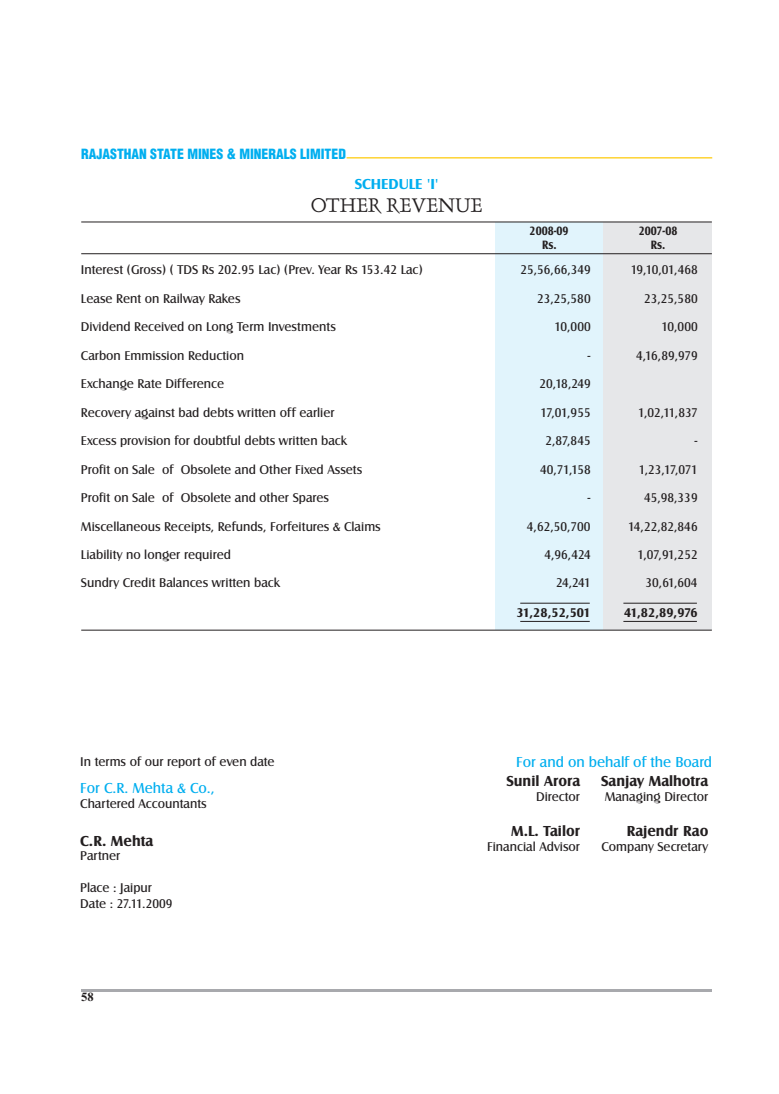
<style>
.page{position:relative;width:779px;height:1094px;background:#fff}
.page>*{position:absolute;margin:0;border:0;box-sizing:border-box;transform-origin:0 0}
.t1{font:22.5px "Dauphin Plain";color:#231f20}
.t2{font:700 15px "Castle T";color:#231f20}
.t3{font:15px "Castle T";color:#00aeef}
.t4{font:700 15px "Castle T";color:#00aeef}
.t5{font:13.75px "Switzerland Cond Black";color:#00aeef}
.t6{font:13.12px/15.6px "Castle T";color:#231f20}
.t7{font:700 13.12px "Castle T";letter-spacing:-.02em;color:#231f20}
.t8{font:700 12.5px/13.4px "Castle T";color:#231f20;text-align:center;scale:.88 1}
.t9{font:700 12.5px "Times New Roman";color:#231f20}
</style>
<div class="page">
<div style="left:495px;top:222px;width:108px;height:407px;background:#e1f4fc"></div>
<div style="left:603px;top:222px;width:108px;height:407px;background:#e6e7e9"></div>
<hr style="left:81px;top:221px;width:630px;height:1px;background:#231f20">
<hr style="left:81px;top:253px;width:630px;height:1px;background:#231f20">
<hr style="left:81px;top:629px;width:630px;height:1px;background:#231f20">
<hr style="left:520px;top:603px;width:69px;height:1px;background:#231f20">
<hr style="left:520px;top:621px;width:69px;height:1px;background:#231f20">
<hr style="left:623px;top:603px;width:73px;height:1px;background:#231f20">
<hr style="left:623px;top:621px;width:73px;height:1px;background:#231f20">
<hr style="left:81px;top:989px;width:630px;height:2px;background:#a8a9ad">
<hr style="left:346px;top:157px;width:366px;height:1px;background:#feca0a">
<p class="t5" style="left:81px;top:145px;width:266px">RAJASTHAN STATE MINES &amp; MINERALS LIMITED</p>
<p class="t4" style="left:355px;top:177px;width:85px">SCHEDULE 'I'</p>
<h1 class="t1" style="left:311px;top:195px;width:173px">OTHER REVENUE</h1>
<p class="t8" style="left:529px;top:225px;width:46px">2008-09<br>Rs.</p>
<p class="t8" style="left:638px;top:225px;width:45px">2007-08<br>Rs.</p>
<p class="t6" style="left:81px;top:262px;width:343px">Interest (Gross) ( TDS Rs 202.95 Lac) (Prev. Year Rs 153.42 Lac)</p>
<p class="t6" style="left:520px;top:262px;width:72px">25,56,66,349</p>
<p class="t6" style="left:630px;top:262px;width:68px">19,10,01,468</p>
<p class="t6" style="left:81px;top:290px;width:161px">Lease Rent on Railway Rakes</p>
<p class="t6" style="left:537px;top:290px;width:55px">23,25,580</p>
<p class="t6" style="left:644px;top:290px;width:55px">23,25,580</p>
<p class="t6" style="left:81px;top:319px;width:256px">Dividend Received on Long Term Investments</p>
<p class="t6" style="left:554px;top:319px;width:38px">10,000</p>
<p class="t6" style="left:661px;top:319px;width:38px">10,000</p>
<p class="t6" style="left:81px;top:347px;width:165px">Carbon Emmission Reduction</p>
<p class="t6" style="left:587px;top:347px;width:5px">-</p>
<p class="t6" style="left:636px;top:347px;width:63px">4,16,89,979</p>
<p class="t6" style="left:81px;top:376px;width:145px">Exchange Rate Difference</p>
<p class="t6" style="left:539px;top:376px;width:53px">20,18,249</p>
<p class="t6" style="left:81px;top:404px;width:255px">Recovery against bad debts written off earlier</p>
<p class="t6" style="left:540px;top:404px;width:52px">17,01,955</p>
<p class="t6" style="left:638px;top:404px;width:61px">1,02,11,837</p>
<p class="t6" style="left:81px;top:433px;width:268px">Excess provision for doubtful debts written back</p>
<p class="t6" style="left:545px;top:433px;width:47px">2,87,845</p>
<p class="t6" style="left:694px;top:433px;width:5px">-</p>
<p class="t6" style="left:81px;top:461px;width:283px">Profit on Sale of Obsolete and Other Fixed Assets</p>
<p class="t6" style="left:540px;top:461px;width:52px">40,71,158</p>
<p class="t6" style="left:638px;top:461px;width:60px">1,23,17,071</p>
<p class="t6" style="left:81px;top:490px;width:249px">Profit on Sale of Obsolete and other Spares</p>
<p class="t6" style="left:587px;top:490px;width:5px">-</p>
<p class="t6" style="left:644px;top:490px;width:55px">45,98,339</p>
<p class="t6" style="left:81px;top:518px;width:301px">Miscellaneous Receipts, Refunds, Forfeitures &amp; Claims</p>
<p class="t6" style="left:527px;top:518px;width:65px">4,62,50,700</p>
<p class="t6" style="left:628px;top:518px;width:71px">14,22,82,846</p>
<p class="t6" style="left:81px;top:547px;width:151px">Liability no longer required</p>
<p class="t6" style="left:544px;top:547px;width:48px">4,96,424</p>
<p class="t6" style="left:637px;top:547px;width:62px">1,07,91,252</p>
<p class="t6" style="left:81px;top:575px;width:200px">Sundry Credit Balances written back</p>
<p class="t6" style="left:556px;top:575px;width:36px">24,241</p>
<p class="t6" style="left:645px;top:575px;width:54px">30,61,604</p>
<p class="t7" style="left:516px;top:605px;width:76px">31,28,52,501</p>
<p class="t7" style="left:624px;top:605px;width:75px">41,82,89,976</p>
<p class="t6" style="left:80px;top:753px;width:196px">In terms of our report of even date</p>
<p class="t6" style="left:80px;top:795px;width:128px">Chartered Accountants</p>
<p class="t2" style="left:80px;top:833px;width:75px">C.R. Mehta</p>
<p class="t6" style="left:80px;top:848px;width:42px">Partner</p>
<p class="t3" style="left:80px;top:781px;width:136px">For C.R. Mehta &amp; Co.,</p>
<p class="t6" style="left:80px;top:879px;width:94px">Place : Jaipur<br>Date : 27.11.2009</p>
<p class="t9" style="left:81px;top:992px;width:14px">58</p>
<p class="t3" style="left:516px;top:754px;width:197px">For and on behalf of the Board</p>
<p class="t2" style="left:506px;top:773px;width:75px">Sunil Arora</p>
<p class="t2" style="left:601px;top:773px;width:109px">Sanjay Malhotra</p>
<p class="t6" style="left:536px;top:788px;width:45px">Director</p>
<p class="t6" style="left:604px;top:788px;width:105px">Managing Director</p>
<p class="t2" style="left:511px;top:823px;width:70px">M.L. Tailor</p>
<p class="t2" style="left:626px;top:823px;width:83px">Rajendr Rao</p>
<p class="t6" style="left:487px;top:838px;width:94px">Financial Advisor</p>
<p class="t6" style="left:601px;top:838px;width:108px">Company Secretary</p>
</div>
